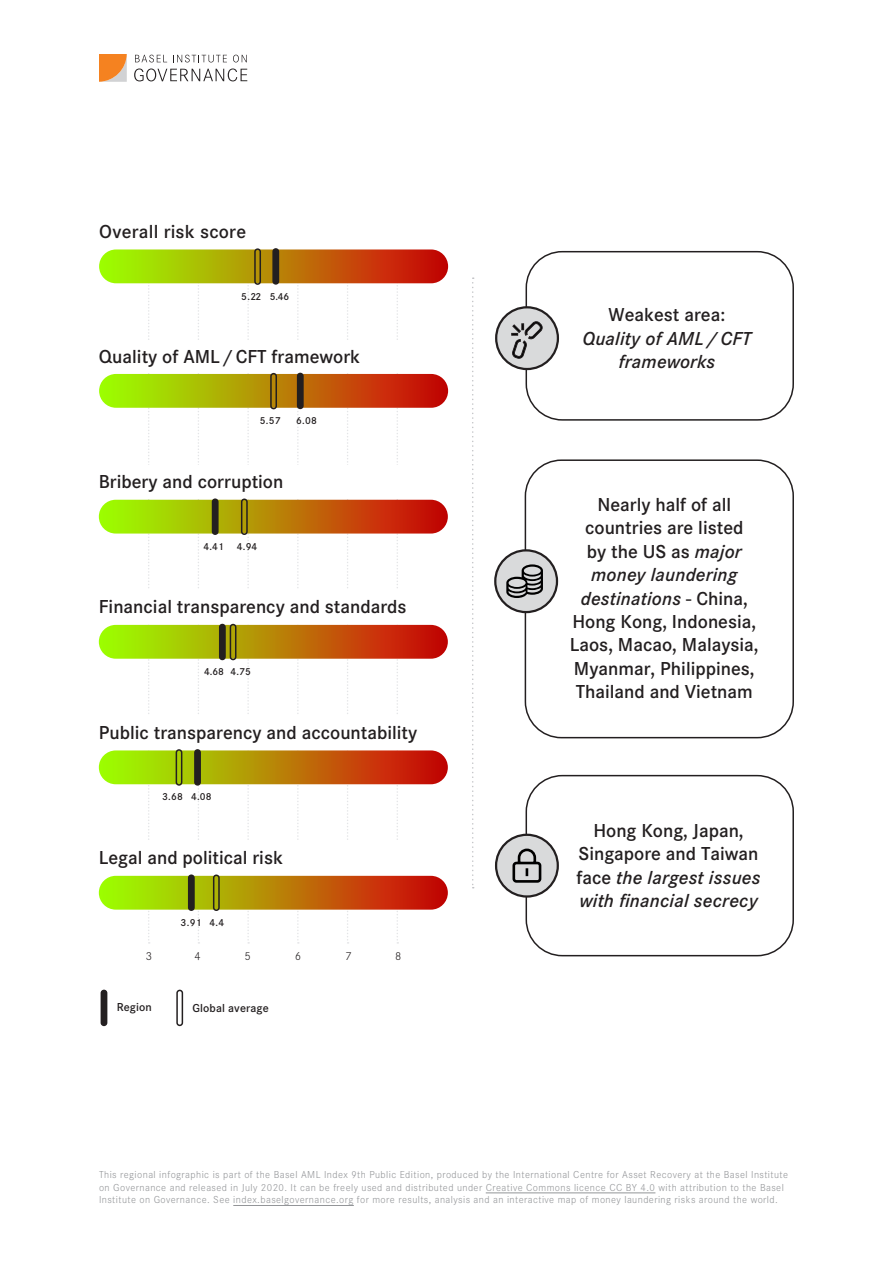
<style>
.page{position:relative;width:893px;height:1263px;background:#fff}
.page>*{position:absolute;margin:0;border:0;box-sizing:border-box;transform-origin:0 0}
.t1{font:600 19.5px/23.4px "Corporate S";color:#231f20;text-align:center}
.t2{font:italic 600 19.5px/23.4px "Corporate S";letter-spacing:.01em;color:#231f20;text-align:center}
.t3{font:600 12px "Corporate S";letter-spacing:.01em;color:#231f20}
.t4{font:300 12px "Corporate S";color:#231f20}
.t5{font:300 10.5px/12.6px "Corporate S";letter-spacing:.04em;color:#939598}
.t6{font:600 10.5px "Corporate S";letter-spacing:.01em;color:#231f20}
.s1{font-style:italic}
</style>
<div class="page">
<svg style="left:99px;top:54px;width:28px;height:28px"></svg>
<svg style="left:135px;top:55px;width:32px;height:7px"></svg>
<svg style="left:173px;top:55px;width:54px;height:7px"></svg>
<svg style="left:233px;top:55px;width:14px;height:7px"></svg>
<svg style="left:134px;top:68px;width:113px;height:13px"></svg>
<div style="left:526px;top:775px;width:268px;height:181px;border:2px solid #231f20;border-radius:36px"></div>
<div style="left:526px;top:251px;width:268px;height:170px;border:2px solid #231f20;border-radius:36px"></div>
<div style="left:496px;top:307px;width:62px;height:62px;background:#d9dadb;border-radius:50%"></div>
<div style="left:495px;top:306px;width:64px;height:64px;border:2px solid #231f20;border-radius:50%"></div>
<svg style="left:511px;top:321px;width:32px;height:38px"></svg>
<div style="left:101px;top:990px;width:6px;height:36px;border:2px solid #231f20;border-radius:3px"></div>
<div style="left:176px;top:990px;width:7px;height:36px;border:2px solid #231f20;border-radius:3px"></div>
<div style="left:525px;top:459px;width:269px;height:279px;border:2px solid #231f20;border-radius:36px"></div>
<div style="left:495px;top:550px;width:62px;height:62px;background:#d9dadb;border-radius:50%"></div>
<div style="left:494px;top:549px;width:64px;height:64px;border:2px solid #231f20;border-radius:50%"></div>
<svg style="left:506px;top:564px;width:37px;height:34px"></svg>
<div style="left:496px;top:835px;width:62px;height:61px;background:#d9dadb;border-radius:50%"></div>
<div style="left:495px;top:834px;width:64px;height:64px;border:2px solid #231f20;border-radius:50%"></div>
<svg style="left:512px;top:848px;width:30px;height:35px"></svg>
<svg style="left:148px;top:283px;width:2px;height:661px"></svg>
<svg style="left:247px;top:283px;width:2px;height:661px"></svg>
<svg style="left:297px;top:283px;width:2px;height:661px"></svg>
<svg style="left:347px;top:283px;width:2px;height:661px"></svg>
<svg style="left:397px;top:283px;width:1px;height:661px"></svg>
<svg style="left:198px;top:283px;width:1px;height:661px"></svg>
<div style="left:99px;top:249px;width:349px;height:34px;background:linear-gradient(to right,#9dff02,#cf010a);border-radius:17px"></div>
<div style="left:254px;top:248px;width:7px;height:37px;border:2px solid #231f20;border-radius:3px"></div>
<div style="left:273px;top:249px;width:5px;height:35px;background:#231f20;border-radius:3px"></div>
<div style="left:272px;top:248px;width:7px;height:37px;border:2px solid #231f20;border-radius:3px"></div>
<div style="left:99px;top:374px;width:349px;height:34px;background:linear-gradient(to right,#9dff02,#cf010a);border-radius:17px"></div>
<div style="left:99px;top:340px;width:349px;height:32px;background:#fff"></div>
<div style="left:270px;top:373px;width:7px;height:36px;border:2px solid #231f20;border-radius:3px"></div>
<div style="left:298px;top:373px;width:5px;height:35px;background:#231f20;border-radius:3px"></div>
<div style="left:297px;top:373px;width:7px;height:36px;border:2px solid #231f20;border-radius:3px"></div>
<div style="left:99px;top:500px;width:349px;height:33px;background:linear-gradient(to right,#9dff01,#cf010a);border-radius:17px"></div>
<div style="left:99px;top:465px;width:361px;height:33px;background:#fff"></div>
<div style="left:241px;top:498px;width:7px;height:37px;border:2px solid #231f20;border-radius:3px"></div>
<div style="left:213px;top:499px;width:5px;height:35px;background:#231f20;border-radius:3px"></div>
<div style="left:212px;top:498px;width:7px;height:37px;border:2px solid #231f20;border-radius:3px"></div>
<div style="left:99px;top:625px;width:349px;height:34px;background:linear-gradient(to right,#9dff02,#cf010a);border-radius:17px"></div>
<div style="left:99px;top:590px;width:366px;height:33px;background:#fff"></div>
<div style="left:220px;top:624px;width:5px;height:35px;background:#231f20;border-radius:3px"></div>
<div style="left:219px;top:624px;width:7px;height:36px;border:2px solid #231f20;border-radius:3px"></div>
<div style="left:99px;top:750px;width:349px;height:34px;background:linear-gradient(to right,#9cff02,#cf020b);border-radius:17px"></div>
<div style="left:99px;top:715px;width:362px;height:34px;background:#fff"></div>
<div style="left:176px;top:749px;width:6px;height:37px;border:2px solid #231f20;border-radius:3px"></div>
<div style="left:195px;top:750px;width:5px;height:35px;background:#231f20;border-radius:3px"></div>
<div style="left:194px;top:749px;width:7px;height:37px;border:2px solid #231f20;border-radius:3px"></div>
<div style="left:99px;top:876px;width:349px;height:34px;background:linear-gradient(to right,#9dff02,#cf010a);border-radius:17px"></div>
<div style="left:99px;top:840px;width:353px;height:34px;background:#fff"></div>
<div style="left:189px;top:875px;width:5px;height:35px;background:#231f20;border-radius:3px"></div>
<div style="left:188px;top:874px;width:7px;height:37px;border:2px solid #231f20;border-radius:3px"></div>
<div style="left:230px;top:624px;width:6px;height:36px;border:2px solid #231f20;border-radius:3px"></div>
<div style="left:213px;top:874px;width:7px;height:37px;border:2px solid #231f20;border-radius:3px"></div>
<svg style="left:472px;top:277px;width:2px;height:611px"></svg>
<hr style="left:486px;top:1192px;width:169px;height:1px;background:#939598">
<hr style="left:233px;top:1205px;width:121px;height:1px;background:#939598">
<p class="t1" style="left:99px;top:220px;width:148px">Overall risk score</p>
<p class="t6" style="left:241px;top:290px;width:21px">5.22</p>
<p class="t6" style="left:270px;top:290px;width:21px">5.46</p>
<p class="t1" style="left:99px;top:345px;width:263px">Quality of AML/CFT framework</p>
<p class="t6" style="left:260px;top:415px;width:23px">5.57</p>
<p class="t6" style="left:296px;top:415px;width:23px">6.08</p>
<p class="t1" style="left:99px;top:470px;width:186px">Bribery and corruption</p>
<p class="t6" style="left:204px;top:540px;width:22px">4.41</p>
<p class="t6" style="left:237px;top:540px;width:22px">4.94</p>
<p class="t1" style="left:99px;top:595px;width:309px">Financial transparency and standards</p>
<p class="t6" style="left:204px;top:666px;width:21px">4.68</p>
<p class="t6" style="left:230px;top:666px;width:22px">4.75</p>
<p class="t1" style="left:99px;top:721px;width:320px">Public transparency and accountability</p>
<p class="t6" style="left:162px;top:791px;width:23px">3.68</p>
<p class="t6" style="left:191px;top:791px;width:22px">4.08</p>
<p class="t1" style="left:99px;top:846px;width:186px">Legal and political risk</p>
<p class="t6" style="left:181px;top:916px;width:23px">3.91</p>
<p class="t6" style="left:209px;top:916px;width:16px">4.4</p>
<p class="t4" style="left:146px;top:950px;width:8px">3</p>
<p class="t4" style="left:194px;top:950px;width:8px">4</p>
<p class="t4" style="left:245px;top:950px;width:8px">5</p>
<p class="t4" style="left:295px;top:950px;width:8px">6</p>
<p class="t4" style="left:345px;top:950px;width:8px">7</p>
<p class="t4" style="left:395px;top:950px;width:8px">8</p>
<p class="t3" style="left:117px;top:1000px;width:37px">Region</p>
<p class="t3" style="left:192px;top:1001px;width:78px">Global average</p>
<p class="t1" style="left:609px;top:303px;width:118px">Weakest area:</p>
<p class="t2" style="left:583px;top:327px;width:170px">Quality of AML /CFT frameworks</p>
<p class="t1" style="left:570px;top:493px;width:190px">Nearly half of all countries are listed<br>by the US as <span class="s1">major money laundering destinations</span> - China,<br>Hong Kong, Indonesia,<br>Laos, Macao, Malaysia,<br>Myanmar, Philippines,<br>Thailand and Vietnam</p>
<p class="t1" style="left:576px;top:819px;width:186px">Hong Kong, Japan,<br>Singapore and Taiwan face <span class="s1">the largest issues with financial secrecy</span></p>
<p class="t5" style="left:99px;top:1168px;width:691px">This regional infographic is part of the Basel AML Index 9th Public Edition, produced by the International Centre for Asset Recovery at the Basel Institute on Governance and released in July 2020. It can be freely used and distributed under Creative Commons licence CC BY 4.0 with attribution to the Basel<br>Institute on Governance. See index.baselgovernance.org for more results, analysis and an interactive map of money laundering risks around the world.</p>
</div>
